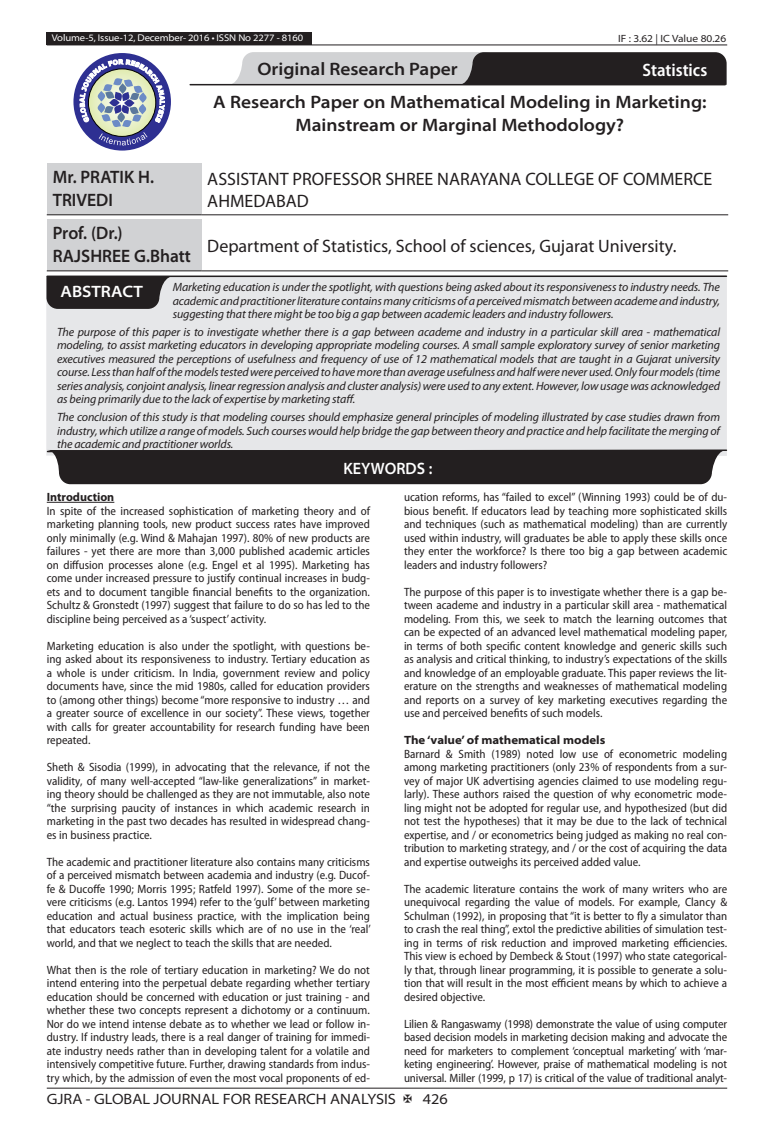
<style>
.page{position:relative;width:774px;height:1136px;background:#fff}
.page>*{position:absolute;margin:0;border:0;box-sizing:border-box;transform-origin:0 0}
.t1{font:18px "Myriad Pro";color:#231f20}
.GRA_Articles_Head{font:600 semi-expanded 18px "Myriad Pro";color:#231f20}
.GRA_Author_Name{font:600 semi-expanded 18px/23.4px "Myriad Pro";color:#231f20;scale:.9 1}
.GRA_Subject_Name{font:600 semi-condensed 18px "Myriad Pro";color:#fff}
.GRA_Keywords{font:600 semi-expanded 16.5px "Myriad Pro";color:#fff;scale:.9 1}
.GRA_Keywords-2{font:600 semi-expanded 16.5px "Myriad Pro";color:#fff}
.t2{font:semi-expanded 15px "Myriad Pro";color:#231f20}
.GRA_Body_Text{font:semi-condensed 12px/13.5px "Myriad Pro";color:#231f20;text-align:justify}
.GRA_Abstract{font:italic 12px/13.5px "Myriad Pro";letter-spacing:-.01em;color:#231f20;text-align:justify}
.GRA_Bold{font:700 semi-expanded 12px "Myriad Pro";color:#231f20}
.GRA_Bold-2{font:700 12px "Myriad Pro";color:#231f20}
.t3{font:semi-expanded 10.5px "Myriad Pro";color:#231f20}
.t4{font:semi-expanded 9.75px "Myriad Pro";letter-spacing:-.01em;color:#fff}
</style>
<div class="page">
<hr style="left:47px;top:1087px;width:680px;height:1px;background:#231f20">
<div style="left:47px;top:32px;width:265px;height:13px;background:#231f20"></div>
<hr style="left:47px;top:45px;width:680px;height:1px;background:#231f20">
<svg style="left:229px;top:52px;width:498px;height:33px;background:#7a7879"></svg>
<div style="left:73px;top:53px;width:98px;height:97px;background:#2e3092;border-radius:50%"></div>
<svg style="left:80px;top:59px;width:85px;height:86px"></svg>
<div style="left:47px;top:163px;width:154px;height:52px;background:#d1d2d4"></div>
<hr style="left:47px;top:214px;width:154px;height:1px;background:#231f20">
<hr style="left:201px;top:214px;width:527px;height:1px;background:#231f20">
<div style="left:47px;top:219px;width:154px;height:52px;background:#d1d2d4"></div>
<hr style="left:47px;top:270px;width:154px;height:1px;background:#231f20">
<hr style="left:201px;top:270px;width:527px;height:1px;background:#231f20">
<div style="left:46px;top:275px;width:681px;height:181px;background:#e6e7e9"></div>
<hr style="left:47px;top:275px;width:679px;height:2px;background:#231f20">
<svg style="left:46px;top:276px;width:127px;height:33px;background:#383435"></svg>
<div style="left:46px;top:449px;width:682px;height:35px;background:#231f20"></div>
<hr style="left:190px;top:84px;width:535px;height:1px;background:#231f20">
<hr style="left:47px;top:502px;width:67px;height:1px;background:#231f20">
<p class="t4" style="left:52px;top:32px;width:253px">Volume-5, Issue-12, December- 2016 • ISSN No 2277 - 8160</p>
<p class="t3" style="left:618px;top:32px;width:110px">IF : 3.62 | IC Value 80.26</p>
<p class="GRA_Articles_Head" style="left:257px;top:59px;width:202px">Original Research Paper</p>
<p class="GRA_Subject_Name" style="left:642px;top:60px;width:66px">Statistics</p>
<p class="GRA_Articles_Head" style="left:213px;top:92px;width:495px">A Research Paper on Mathematical Modeling in Marketing:</p>
<p class="GRA_Articles_Head" style="left:295px;top:115px;width:330px">Mainstream or Marginal Methodology?</p>
<p class="GRA_Author_Name" style="left:53px;top:165px;width:114px">Mr. PRATIK H.<br>TRIVEDI</p>
<p class="t1" style="left:207px;top:169px;width:506px">ASSISTANT PROFESSOR SHREE NARAYANA COLLEGE OF COMMERCE</p>
<p class="t1" style="left:207px;top:191px;width:103px">AHMEDABAD</p>
<p class="GRA_Author_Name" style="left:53px;top:221px;width:155px">Prof. (Dr.)<br>RAJSHREE G.Bhatt</p>
<p class="t1" style="left:207px;top:236px;width:471px">Department of Statistics, School of sciences, Gujarat University.</p>
<p class="GRA_Abstract" style="left:173px;top:280px;width:549px">Marketing education is under the spotlight, with questions being asked about its responsiveness to industry needs. The academic and practitioner literature contains many criticisms of a perceived mismatch between academe and industry, suggesting that there might be too big a gap between academic leaders and industry followers.</p>
<p class="GRA_Abstract" style="left:57px;top:325px;width:664px">The purpose of this paper is to investigate whether there is a gap between academe and industry in a particular skill area - mathematical modeling, to assist marketing educators in developing appropriate modeling courses. A small sample exploratory survey of senior marketing executives measured the perceptions of usefulness and frequency of use of 12 mathematical models that are taught in a Gujarat university course. Less than half of the models tested were perceived to have more than average usefulness and half were never used. Only four models (time series analysis, conjoint analysis, linear regression analysis and cluster analysis) were used to any extent. However, low usage was acknowledged as being primarily due to the lack of expertise by marketing staff.</p>
<p class="GRA_Abstract" style="left:57px;top:410px;width:664px">The conclusion of this study is that modeling courses should emphasize general principles of modeling illustrated by case studies drawn from industry, which utilize a range of models. Such courses would help bridge the gap between theory and practice and help facilitate the merging of the academic and practitioner worlds.</p>
<p class="GRA_Keywords-2" style="left:60px;top:282px;width:84px">ABSTRACT</p>
<p class="GRA_Keywords" style="left:343px;top:459px;width:100px">KEYWORDS :</p>
<p class="GRA_Bold-2" style="left:47px;top:490px;width:69px">Introduction</p>
<p class="GRA_Body_Text" style="left:47px;top:504px;width:325px">In spite of the increased sophistication of marketing theory and of marketing planning tools, new product success rates have improved only minimally (e.g. Wind &amp; Mahajan 1997). 80% of new products are failures - yet there are more than 3,000 published academic articles on diffusion processes alone (e.g. Engel et al 1995). Marketing has come under increased pressure to justify continual increases in budg&shy;ets and to document tangible financial benefits to the organization.<br>Schultz &amp; Gronstedt (1997) suggest that failure to do so has led to the discipline being perceived as a ‘suspect’ activity.</p>
<p class="GRA_Body_Text" style="left:47px;top:639px;width:325px">Marketing education is also under the spotlight, with questions be&shy;ing asked about its responsiveness to industry. Tertiary education as a whole is under criticism. In India, government review and policy documents have, since the mid 1980s, called for education providers to (among other things) become “more responsive to industry … and a greater source of excellence in our society”. These views, together with calls for greater accountability for research funding have been repeated.</p>
<p class="GRA_Body_Text" style="left:47px;top:760px;width:325px">Sheth &amp; Sisodia (1999), in advocating that the relevance, if not the validity, of many well-accepted “law-like generalizations” in market&shy;ing theory should be challenged as they are not immutable, also note “the surprising paucity of instances in which academic research in marketing in the past two decades has resulted in widespread chang&shy;es in business practice.</p>
<p class="GRA_Body_Text" style="left:47px;top:855px;width:326px">The academic and practitioner literature also contains many criticisms of a perceived mismatch between academia and industry (e.g. Ducof&shy;fe &amp; Ducoffe 1990; Morris 1995; Ratfeld 1997). Some of the more se&shy;vere criticisms (e.g. Lantos 1994) refer to the ‘gulf’ between marketing education and actual business practice, with the implication being that educators teach esoteric skills which are of no use in the ‘real’ world, and that we neglect to teach the skills that are needed.</p>
<p class="GRA_Body_Text" style="left:47px;top:963px;width:325px">What then is the role of tertiary education in marketing? We do not intend entering into the perpetual debate regarding whether tertiary education should be concerned with education or just training - and whether these two concepts represent a dichotomy or a continuum.<br>Nor do we intend intense debate as to whether we lead or follow in&shy;dustry. If industry leads, there is a real danger of training for immedi&shy;ate industry needs rather than in developing talent for a volatile and intensively competitive future. Further, drawing standards from indus&shy;try which, by the admission of even the most vocal proponents of ed-</p>
<p class="GRA_Body_Text" style="left:404px;top:490px;width:325px">ucation reforms, has “failed to excel” (Winning 1993) could be of du&shy;bious benefit. If educators lead by teaching more sophisticated skills and techniques (such as mathematical modeling) than are currently used within industry, will graduates be able to apply these skills once they enter the workforce? Is there too big a gap between academic leaders and industry followers?</p>
<p class="GRA_Body_Text" style="left:404px;top:585px;width:325px">The purpose of this paper is to investigate whether there is a gap be&shy;tween academe and industry in a particular skill area - mathematical modeling. From this, we seek to match the learning outcomes that can be expected of an advanced level mathematical modeling paper, in terms of both specific content knowledge and generic skills such as analysis and critical thinking, to industry’s expectations of the skills and knowledge of an employable graduate. This paper reviews the lit&shy;erature on the strengths and weaknesses of mathematical modeling and reports on a survey of key marketing executives regarding the use and perceived benefits of such models.</p>
<p class="GRA_Bold" style="left:404px;top:733px;width:203px">The ‘value’ of mathematical models</p>
<p class="GRA_Body_Text" style="left:404px;top:747px;width:325px">Barnard &amp; Smith (1989) noted low use of econometric modeling among marketing practitioners (only 23% of respondents from a sur&shy;vey of major UK advertising agencies claimed to use modeling regu&shy;larly). These authors raised the question of why econometric mode&shy;ling might not be adopted for regular use, and hypothesized (but did not test the hypotheses) that it may be due to the lack of technical expertise, and / or econometrics being judged as making no real con&shy;tribution to marketing strategy, and / or the cost of acquiring the data and expertise outweighs its perceived added value.</p>
<p class="GRA_Body_Text" style="left:404px;top:882px;width:325px">The academic literature contains the work of many writers who are unequivocal regarding the value of models. For example, Clancy &amp; Schulman (1992), in proposing that “it is better to fly a simulator than to crash the real thing”, extol the predictive abilities of simulation test&shy;ing in terms of risk reduction and improved marketing efficiencies.<br>This view is echoed by Dembeck &amp; Stout (1997) who state categorical&shy;ly that, through linear programming, it is possible to generate a solu&shy;tion that will result in the most efficient means by which to achieve a desired objective.</p>
<p class="GRA_Body_Text" style="left:404px;top:1017px;width:325px">Lilien &amp; Rangaswamy (1998) demonstrate the value of using computer based decision models in marketing decision making and advocate the need for marketers to complement ‘conceptual marketing’ with ‘mar&shy;keting engineering’. However, praise of mathematical modeling is not universal. Miller (1999, p 17) is critical of the value of traditional analyt-</p>
<p class="t2" style="left:47px;top:1090px;width:351px">GJRA - GLOBAL JOURNAL FOR RESEARCH ANALYSIS</p>
<p class="t2" style="left:423px;top:1090px;width:27px">426</p>
</div>
